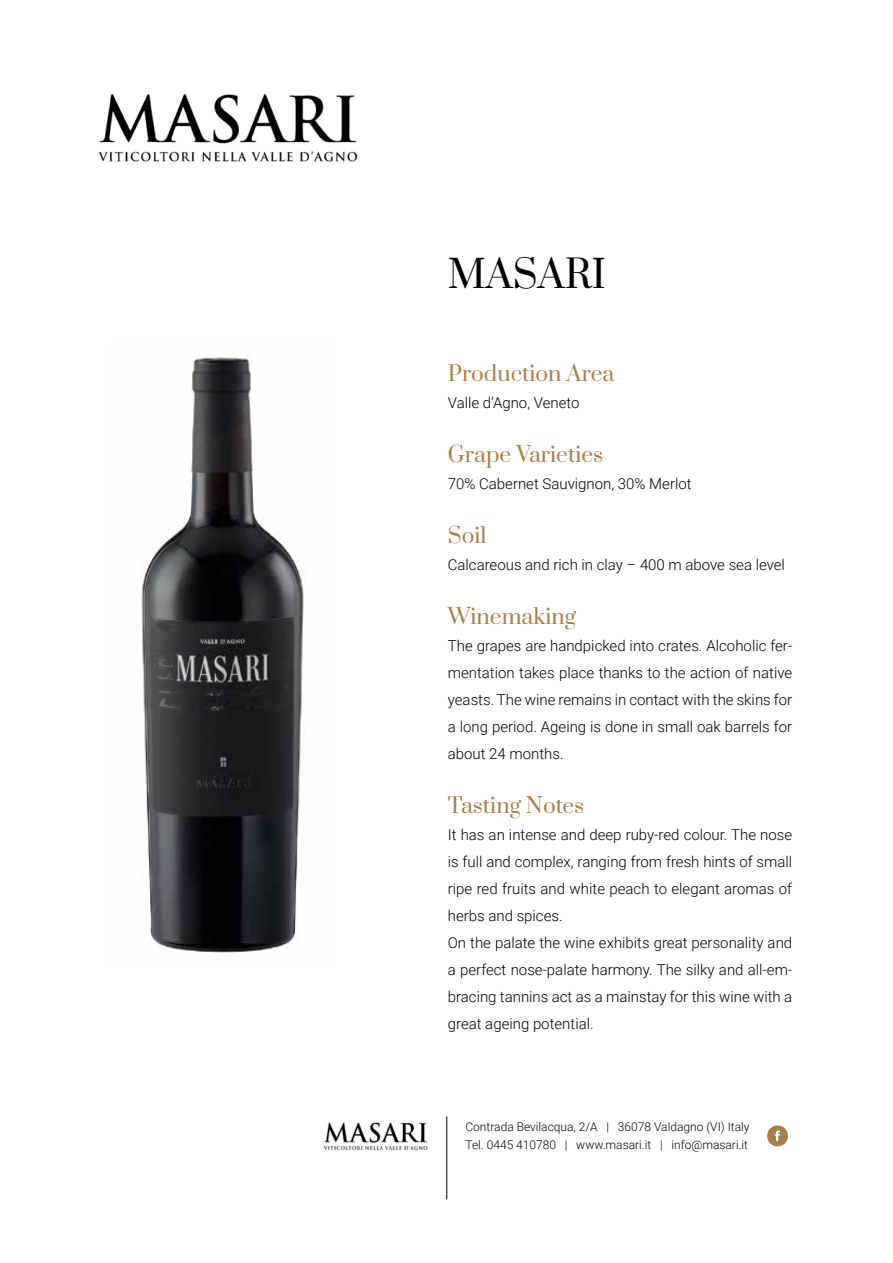
<style>
.page{position:relative;width:893px;height:1263px;background:#fff}
.page>*{position:absolute;margin:0;border:0;box-sizing:border-box;transform-origin:0 0}
.t1{font:37.5px "Prata";color:#000}
.t2{font:21px "Prata";color:#a4804d}
.t3{font:300 15px/27px "Roboto";color:#000;text-align:justify}
.t4{font:300 12px/18px "Roboto";color:#000}
</style>
<div class="page">
<img style="left:141px;top:357px;width:165px;height:596px">
<hr style="left:446px;top:1116px;width:1px;height:83px;background:#000">
<div style="left:767px;top:1125px;width:21px;height:21px;background:#a4804d;border-radius:50%"></div>
<svg style="left:775px;top:1131px;width:5px;height:10px"></svg>
<img style="left:98px;top:94px;width:260px;height:68px">
<img style="left:323px;top:1122px;width:105px;height:29px">
<h1 class="t1" style="left:448px;top:243px;width:160px">MASARI</h1>
<h2 class="t2" style="left:448px;top:356px;width:168px">Production Area</h2>
<p class="t3" style="left:448px;top:389px;width:133px">Valle d’Agno, Veneto</p>
<h2 class="t2" style="left:448px;top:437px;width:157px">Grape Varieties</h2>
<p class="t3" style="left:448px;top:470px;width:245px">70% Cabernet Sauvignon, 30% Merlot</p>
<h2 class="t2" style="left:448px;top:518px;width:40px">Soil</h2>
<p class="t3" style="left:448px;top:551px;width:339px">Calcareous and rich in clay – 400 m above sea level</p>
<h2 class="t2" style="left:448px;top:599px;width:130px">Winemaking</h2>
<p class="t3" style="left:448px;top:632px;width:346px">The grapes are handpicked into crates. Alcoholic fer&shy;mentation takes place thanks to the action of native yeasts. The wine remains in contact with the skins for a long period. Ageing is done in small oak barrels for about 24 months.</p>
<h2 class="t2" style="left:448px;top:788px;width:138px">Tasting Notes</h2>
<p class="t3" style="left:448px;top:821px;width:346px;text-align:left">It has an intense and deep ruby-red colour. The nose is full and complex, ranging from fresh hints of small ripe red fruits and white peach to elegant aromas of herbs and spices.<br>On the palate the wine exhibits great personality and a perfect nose-palate harmony. The silky and all-em&shy;bracing tannins act as a mainstay for this wine with a great ageing potential.</p>
<p class="t4" style="left:465px;top:1117px;width:286px">Contrada Bevilacqua, 2/A | 36078 Valdagno (VI) Italy<br>Tel. 0445 410780 | www.masari.it | info@masari.it</p>
</div>
